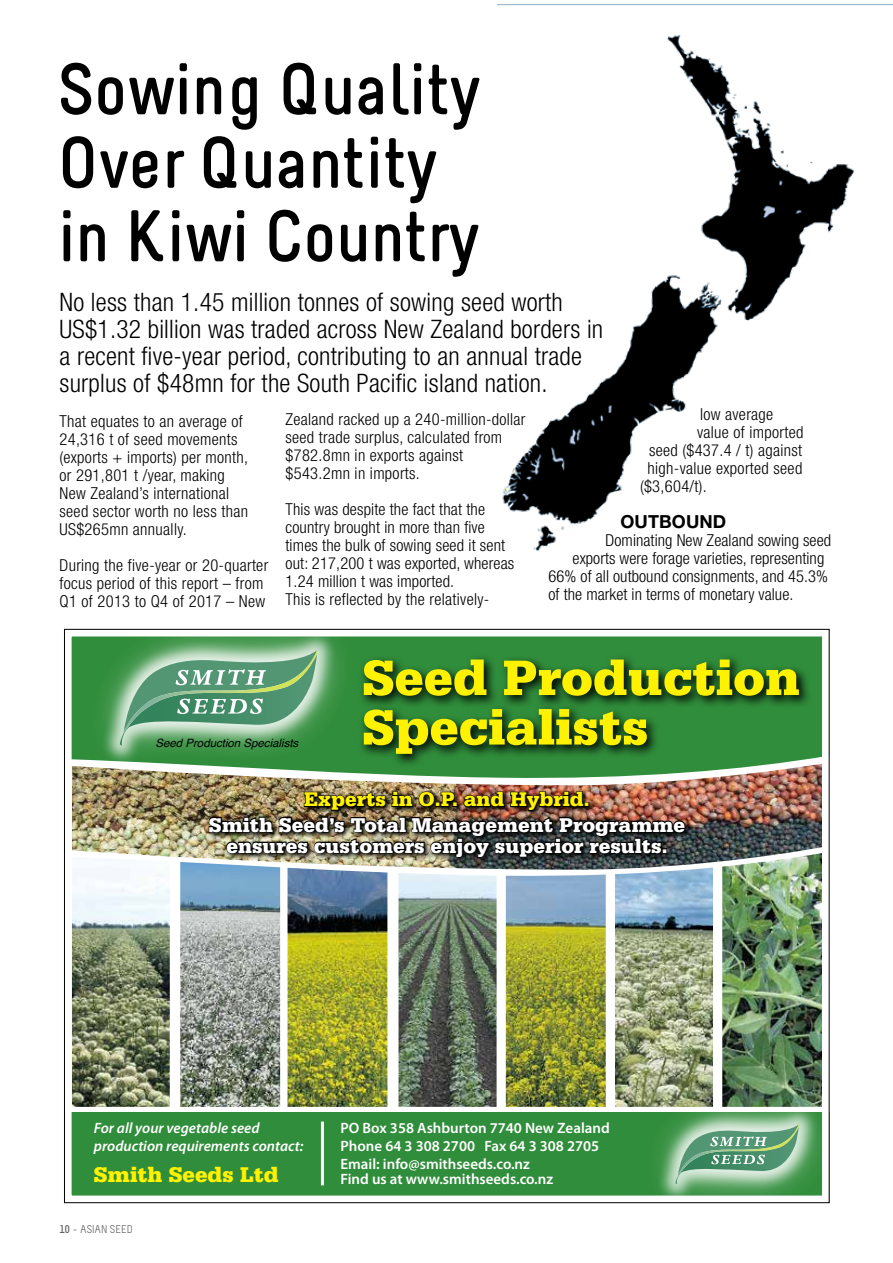
<style>
.page{position:relative;width:893px;height:1263px;background:#fff}
.page>*{position:absolute;margin:0;border:0;box-sizing:border-box;transform-origin:0 0}
.t1{font:700 73.05px/73.5px "Melbourne";color:#000}
.t2{font:900 52.5px/49.5px "Serifa";color:#fff200}
.t3{font:300 condensed 25.5px/27px "Helvetica Neue LT Std";letter-spacing:.01em;color:#000101}
.t4{font:900 22.5px "Serifa";color:#fff200}
.t5{font:900 21px/21px "Serifa";color:#fff;text-align:center}
.t6{font:900 21px "Serifa";color:#fff200}
.t7{font:700 18px "Helvetica Neue LT Std";letter-spacing:.005em;color:#000101}
.t8{font:300 condensed 16.5px/18px "Helvetica Neue LT Std";letter-spacing:.02em;color:#000101}
.t9{font:600 15px/18px "Myriad Pro";color:#fff}
.t10{font:italic 600 15px/18px "Myriad Pro";color:#fff}
.t11{font:italic 11.4px "Helvetica";color:#000}
.t12{font:11.25px "Melbourne";color:#636466}
.s1{font-weight:700}
</style>
<div class="page">
<img style="left:497px;top:4px;width:396px;height:547px">
<img style="left:73px;top:779px;width:747px;height:91px">
<svg style="left:73px;top:638px;width:747px;height:141px;background:#569958"></svg>
<svg style="left:358px;top:654px;width:454px;height:113px;background:#24682c"></svg>
<div style="left:64px;top:1112px;width:765px;height:91px;background:#308d3b"></div>
<svg style="left:87px;top:628px;width:266px;height:145px;fill:#318d3c"></svg>
<div style="left:100px;top:631px;width:237px;height:135px;background:#fff;opacity:.75"></div>
<svg style="left:120px;top:650px;width:197px;height:96px;background:#77af88"></svg>
<hr style="left:321px;top:1121px;width:3px;height:64px;background:#fff">
<svg style="left:818px;top:1091px;width:12px;height:112px"></svg>
<div style="left:656px;top:1105px;width:162px;height:98px;background:#fff;opacity:.75"></div>
<svg style="left:675px;top:1124px;width:124px;height:60px;background:#84b694"></svg>
<img style="left:615px;top:867px;width:98px;height:240px">
<img style="left:180px;top:862px;width:100px;height:245px">
<img style="left:506px;top:874px;width:100px;height:233px">
<img style="left:399px;top:873px;width:98px;height:234px">
<img style="left:288px;top:868px;width:99px;height:239px">
<img style="left:722px;top:853px;width:98px;height:254px">
<img style="left:73px;top:857px;width:97px;height:250px">
<img style="left:206px;top:788px;width:485px;height:75px">
<img style="left:208px;top:791px;width:478px;height:68px">
<div style="left:64px;top:629px;width:765px;height:574px;border:8px solid #fff"></div>
<h1 class="t1" style="left:57px;top:54px;width:424px">Sowing Quality<br>Over Quantity in Kiwi Country</h1>
<h3 class="t3" style="left:60px;top:289px;width:545px">No less than 1.45 million tonnes of sowing seed worth US$1.32 billion was traded across New Zealand borders in a recent five-year period, contributing to an annual trade surplus of $48mn for the South Pacific island nation.</h3>
<p class="t8" style="left:60px;top:412px;width:190px">That equates to an average of<br>24,316 t of seed movements (exports + imports) per month, or 291,801 t /year, making<br>New Zealand’s international seed sector worth no less than<br>US$265mn annually.</p>
<p class="t8" style="left:60px;top:556px;width:210px">During the five-year or 20-quarter focus period of this report – from<br>Q1 of 2013 to Q4 of 2017 – New</p>
<p class="t8" style="left:285px;top:410px;width:242px">Zealand racked up a 240-million-dollar seed trade surplus, calculated from $782.8mn in exports against $543.2mn in imports.</p>
<p class="t8" style="left:285px;top:500px;width:230px">This was despite the fact that the country brought in more than five times the bulk of sowing seed it sent out: 217,200 t was exported, whereas 1.24 million t was imported.<br>This is reflected by the relatively-</p>
<p class="t8" style="left:700px;top:405px;width:75px">low average</p>
<p class="t8" style="left:697px;top:423px;width:108px">value of imported</p>
<p class="t8" style="left:649px;top:441px;width:155px">seed ($437.4 / t) against</p>
<p class="t8" style="left:647px;top:459px;width:156px">high-value exported seed</p>
<p class="t8" style="left:640px;top:477px;width:68px">($3,604/t).</p>
<p class="t7" style="left:621px;top:510px;width:107px">OUTBOUND</p>
<p class="t8" style="left:606px;top:531px;width:227px">Dominating New Zealand sowing seed</p>
<p class="t8" style="left:573px;top:549px;width:253px">exports were forage varieties, representing</p>
<p class="t8" style="left:548px;top:567px;width:281px">66% of all outbound consignments, and 45.3%</p>
<p class="t8" style="left:548px;top:585px;width:246px">of the market in terms of monetary value.</p>
<p class="t11" style="left:156px;top:734px;width:144px">Seed Production Specialists</p>
<h2 class="t2" style="left:362px;top:653px;width:439px">Seed Production<br>Specialists</h2>
<p class="t6" style="left:304px;top:787px;width:287px">Experts in O.P. and Hybrid.</p>
<p class="t5" style="left:209px;top:814px;width:478px">Smith Seed’s Total Management Programme ensures customers enjoy superior results.</p>
<p class="t10" style="left:94px;top:1119px;width:211px">For all your vegetable seed production requirements contact:</p>
<h3 class="t4" style="left:94px;top:1161px;width:187px">Smith Seeds Ltd</h3>
<p class="t12" style="left:60px;top:1223px;width:75px"><span class="s1">10</span> − ASIAN SEED</p>
<p class="t9" style="left:340px;top:1119px;width:271px">PO Box 358 Ashburton 7740 New Zealand<br>Phone 64 3 308 2700 Fax 64 3 308 2705<br>Email: info@smithseeds.co.nz</p>
<p class="t9" style="left:340px;top:1170px;width:214px">Find us at www.smithseeds.co.nz</p>
</div>
